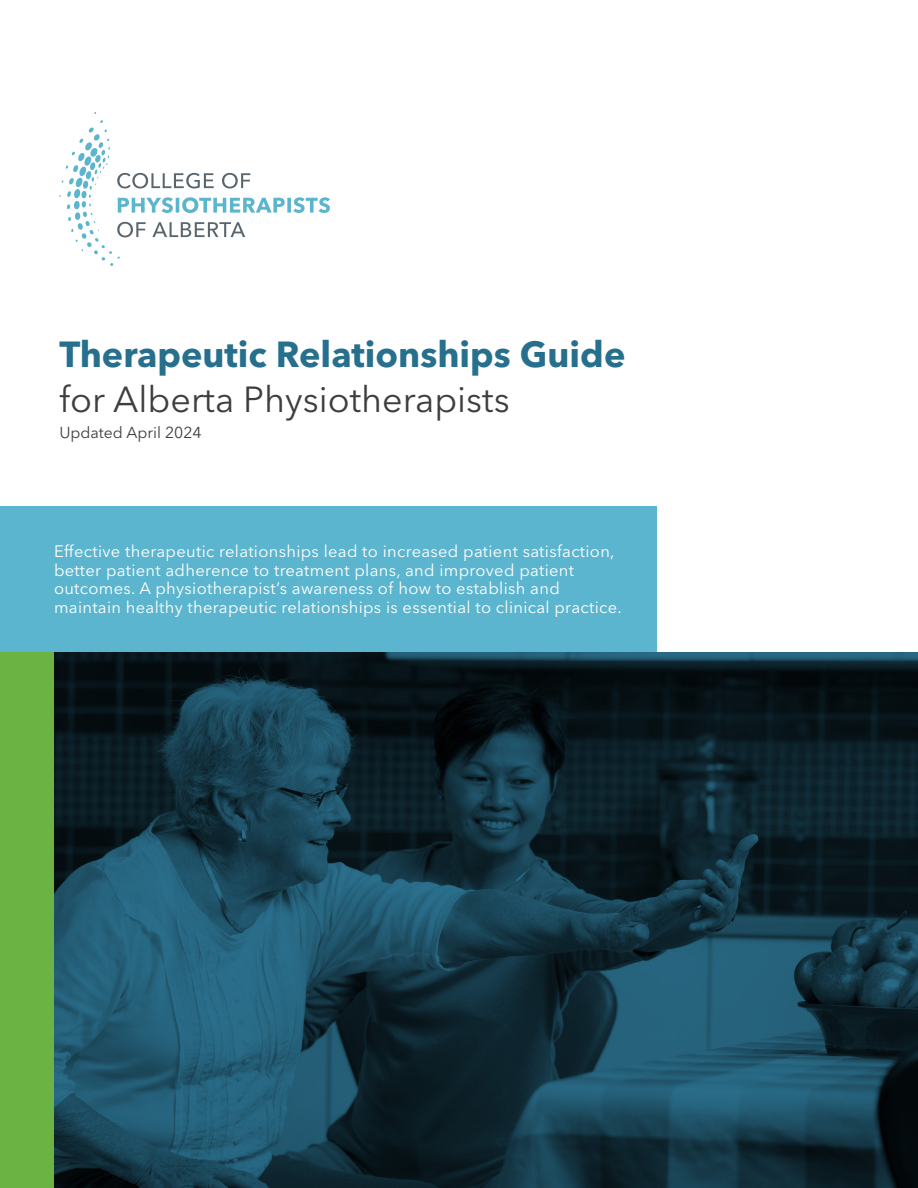
<style>
.page{position:relative;width:918px;height:1188px;background:#fff}
.page>*{position:absolute;margin:0;border:0;box-sizing:border-box;transform-origin:0 0}
.t1{font:700 36px "Avenir Next LT Pro";color:#26708d}
.t2{font:36px "Avenir Next LT Pro";color:#3e3e3f}
.t3{font:16.5px/18.8px "Avenir Next LT Pro";letter-spacing:.02em;color:#fff}
.t4{font:15.75px "Avenir Next LT Pro";color:#3e3e3f}
</style>
<div class="page">
<div style="left:0;top:506px;width:657px;height:146px;background:#5cb5ce"></div>
<svg style="left:59px;top:112px;width:271px;height:154px"></svg>
<img style="left:54px;top:652px;width:864px;height:536px">
<div style="left:0;top:652px;width:54px;height:536px;background:#6bb444"></div>
<p class="t1" style="left:59px;top:332px;width:568px">Therapeutic Relationships Guide</p>
<p class="t2" style="left:59px;top:378px;width:452px">for Alberta Physiotherapists</p>
<p class="t4" style="left:59px;top:424px;width:144px">Updated April 2024</p>
<p class="t3" style="left:54px;top:542px;width:569px">Effective therapeutic relationships lead to increased patient satisfaction, better patient adherence to treatment plans, and improved patient outcomes. A physiotherapist’s awareness of how to establish and maintain healthy therapeutic relationships is essential to clinical practice.</p>
</div>
